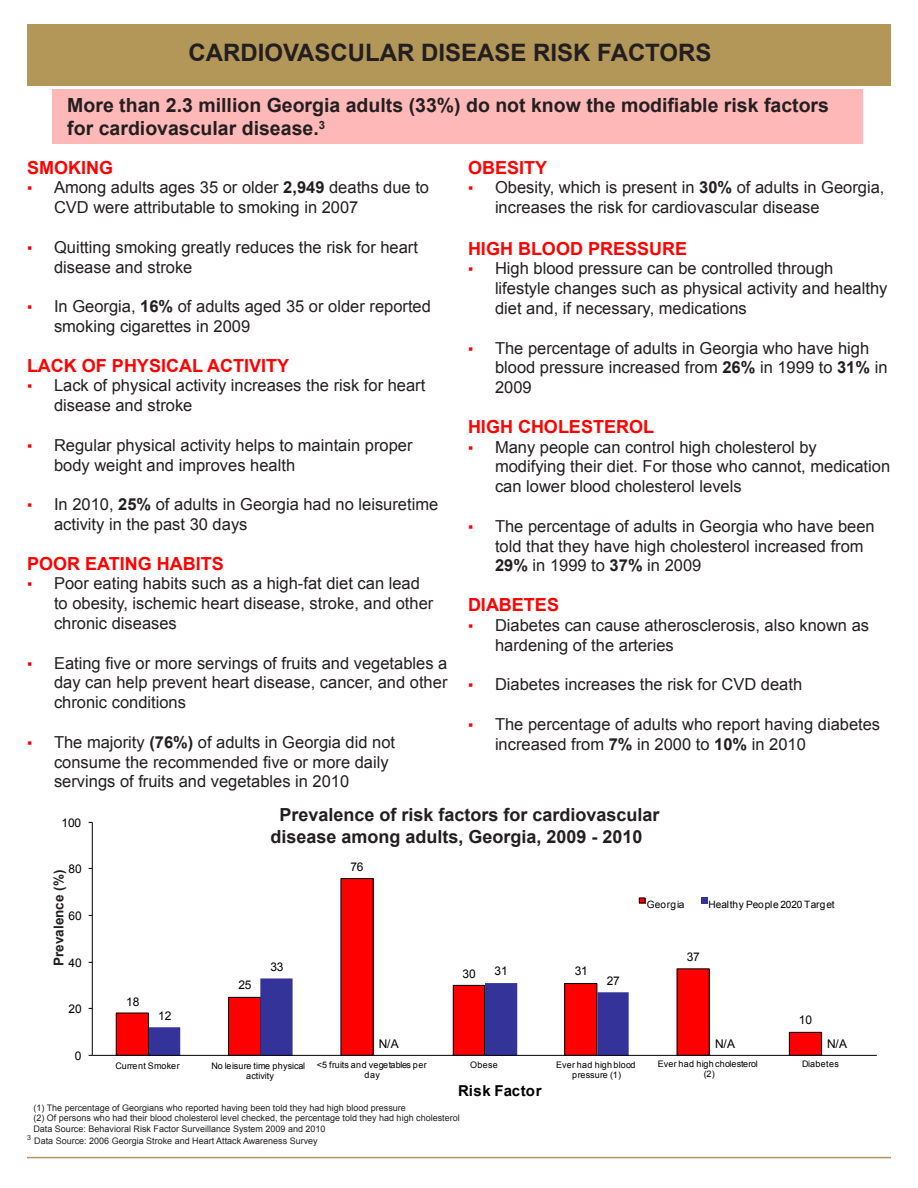
<style>
.page{position:relative;width:918px;height:1188px;background:#fff}
.page>*{position:absolute;margin:0;border:0;box-sizing:border-box;transform-origin:0 0}
.t1{font:700 24px "Arial";color:#231f20}
.t2{font:700 19.5px/23.4px "Arial";color:#231f20}
.t3{font:700 18px "Arial";color:#f00}
.t4{font:700 18px/21.6px "Arial";color:#231f20}
.t5{font:16.5px/19.8px "Arial";color:#231f20}
.t6{font:700 15px "Arial";letter-spacing:.025em;color:#000}
.t7{font:700 13.5px "Arial";color:#231f20}
.t8{font:12px "Arial";letter-spacing:-.02em;color:#000}
.t9{font:10.2px "Arial";letter-spacing:-.005em;color:#000}
.t10{font:10.2px "Arial";letter-spacing:.035em;color:#000}
.t11{font:9px/10.4px "Arial";color:#231f20}
.t12{font:9px/9.9px "Arial";letter-spacing:.02em;color:#000;text-align:center}
.t13{font:9px/9.9px "Arial";letter-spacing:.045em;color:#000;text-align:center}
.t14{font:9px/9.9px "Arial";color:#000;text-align:center}
.s1{font-style:inherit}
.s2{font-size:15px;color:#f00}
.s3{font-weight:700}
</style>
<div class="page">
<div style="left:27px;top:24px;width:864px;height:62px;background:#b39759"></div>
<hr style="left:27px;top:1157px;width:864px;height:1px;background:#b39759">
<div style="left:53px;top:89px;width:810px;height:55px;background:#ffb8b8"></div>
<div style="left:116px;top:1013px;width:32px;height:42px;background:#f00"></div>
<div style="left:116px;top:1013px;width:33px;height:43px;border:1px solid #000"></div>
<div style="left:341px;top:879px;width:32px;height:176px;background:#f00"></div>
<div style="left:677px;top:969px;width:32px;height:86px;background:#f00"></div>
<div style="left:789px;top:1032px;width:33px;height:23px;background:#f00"></div>
<div style="left:789px;top:1032px;width:33px;height:24px;border:1px solid #000"></div>
<svg style="left:149px;top:978px;width:480px;height:77px"></svg>
<hr style="left:92px;top:822px;width:1px;height:233px;background:#000">
<hr style="left:92px;top:1055px;width:785px;height:1px;background:#000">
<svg style="left:639px;top:897px;width:7px;height:6px"></svg>
<div style="left:701px;top:897px;width:7px;height:7px;background:#339"></div>
<p class="t1" style="left:188px;top:37px;width:525px">CARDIOVASCULAR DISEASE RISK FACTORS</p>
<p class="t2" style="left:67px;top:94px;width:763px"><span class="s1">More than</span> 2.3 million Georgia adults (33%) do not know the modifiable risk factors for cardiovascular disease.<sup>3</sup></p>
<p class="t3" style="left:27px;top:155px;width:88px">SMOKING</p>
<p class="t5" style="left:54px;top:178px;width:377px;text-indent:-27px"><span class="s2">▪</span> <span class="s1">Among adults ages 35 or older</span> <span class="s3">2,949</span> deaths due to<br>CVD were attributable to smoking in 2007</p>
<p class="t5" style="left:54px;top:237px;width:366px;text-indent:-27px"><span class="s2">▪</span> Quitting smoking greatly reduces the risk for heart disease and stroke</p>
<p class="t5" style="left:54px;top:297px;width:378px;text-indent:-27px"><span class="s2">▪</span> In Georgia, <span class="s3">16%</span> of adults age<span class="s1">d</span> 35 or older reported smoking cigarettes in 2009</p>
<p class="t3" style="left:27px;top:353px;width:264px">LACK OF PHYSICAL ACTIVITY</p>
<p class="t5" style="left:54px;top:376px;width:373px;text-indent:-27px"><span class="s2">▪</span> Lack of physical activity increases the risk for heart disease and stroke</p>
<p class="t5" style="left:54px;top:435px;width:360px;text-indent:-27px"><span class="s2">▪</span> Regular physical activity helps to maintain proper body weight and improves health</p>
<p class="t5" style="left:54px;top:495px;width:386px;text-indent:-27px"><span class="s2">▪</span> In 2010, <span class="s3">25%</span> of adults <span class="s1">in Georgia</span> had no leisuretime activity in the past 30 days</p>
<p class="t3" style="left:27px;top:551px;width:198px">POOR EATING HABITS</p>
<p class="t5" style="left:54px;top:574px;width:381px;text-indent:-27px"><span class="s2">▪</span> Poor eating habits such as a high-fat diet can lead to obesity, ischemic heart disease, stroke, and other chronic diseases</p>
<p class="t5" style="left:54px;top:653px;width:395px;text-align:justify;text-indent:-27px"><span class="s2">▪</span> Eating five or more servings of fruits and vegetables a day can help prevent heart disease, cancer, and other chronic conditions</p>
<p class="t5" style="left:54px;top:732px;width:343px;text-indent:-27px"><span class="s2">▪</span> The majority <span class="s3">(76%)</span> of adults in Georgia did not consume the recommended five or more daily servings of fruits and vegetables in 2010</p>
<p class="t3" style="left:468px;top:155px;width:81px">OBESITY</p>
<p class="t5" style="left:495px;top:178px;width:391px;text-indent:-27px"><span class="s2">▪</span> Obesity, which is present in <span class="s3">30%</span> of adults in Georgia, increases the risk for cardiovascular disease</p>
<p class="t3" style="left:468px;top:236px;width:221px">HIGH BLOOD PRESSURE</p>
<p class="t5" style="left:495px;top:259px;width:394px;text-indent:-27px"><span class="s2">▪</span> High blood pressure can be controlled through lifestyle changes such as physical activity and healthy diet and, if necessary, medications</p>
<p class="t5" style="left:495px;top:338px;width:394px;text-indent:-27px"><span class="s2">▪</span> The percentage of adults in Georgia who have high blood pressure increase<span class="s1">d</span> from <span class="s3">26%</span> in 1999 to <span class="s3">31%</span> in<br>2009</p>
<p class="t3" style="left:468px;top:415px;width:188px">HIGH CHOLESTEROL</p>
<p class="t5" style="left:495px;top:437px;width:397px;text-indent:-27px"><span class="s2">▪</span> Many people can control high cholesterol by modifying their diet. For those who cannot, medication can lower blood cholesterol levels</p>
<p class="t5" style="left:495px;top:516px;width:381px;text-indent:-27px"><span class="s2">▪</span> The percentage of adults in Georgia who have been told that they have high cholesterol increased from<br><span class="s3">29%</span> in 1999 to <span class="s3">37%</span> in 2009</p>
<p class="t3" style="left:468px;top:593px;width:93px">DIABETES</p>
<p class="t5" style="left:495px;top:615px;width:376px;text-indent:-27px"><span class="s2">▪</span> Diabetes can cause atherosclerosis, also known as hardening of the arteries</p>
<p class="t5" style="left:468px;top:675px;width:336px"><span class="s2">▪</span> Diabetes increases the risk for CVD death</p>
<p class="t5" style="left:495px;top:714px;width:387px;text-indent:-27px"><span class="s2">▪</span> The percentage of adults who report having diabetes increased from <span class="s3">7%</span> in 2000 to <span class="s3">10%</span> in 2010</p>
<p class="t8" style="left:62px;top:815px;width:21px">100</p>
<p class="t8" style="left:69px;top:861px;width:15px">80</p>
<p class="t7" style="left:50px;top:966px;width:98px;rotate:-90deg">Prevalence (%)</p>
<p class="t8" style="left:69px;top:908px;width:15px">60</p>
<p class="t8" style="left:69px;top:955px;width:15px">40</p>
<p class="t8" style="left:69px;top:1001px;width:15px">20</p>
<p class="t8" style="left:75px;top:1048px;width:8px">0</p>
<p class="t4" style="left:270px;top:805px;width:391px;text-indent:9px">Prevalence of risk factors for cardiovascular disease among adults, Georgia, 2009 <span class="s1">-</span> 2010</p>
<p class="t8" style="left:126px;top:994px;width:15px">18</p>
<p class="t8" style="left:158px;top:1008px;width:15px">12</p>
<p class="t8" style="left:238px;top:977px;width:15px">25</p>
<p class="t8" style="left:270px;top:959px;width:15px">33</p>
<p class="t8" style="left:351px;top:858px;width:15px">76</p>
<p class="t8" style="left:379px;top:1036px;width:21px">N/A</p>
<p class="t8" style="left:463px;top:966px;width:15px">30</p>
<p class="t8" style="left:575px;top:963px;width:15px">31</p>
<p class="t8" style="left:495px;top:963px;width:15px">31</p>
<p class="t8" style="left:607px;top:973px;width:15px">27</p>
<p class="t10" style="left:647px;top:897px;width:39px">Georgia</p>
<p class="t9" style="left:709px;top:897px;width:128px">Healthy People 2020 Target</p>
<p class="t8" style="left:687px;top:949px;width:15px">37</p>
<p class="t8" style="left:799px;top:1012px;width:15px">10</p>
<p class="t8" style="left:715px;top:1036px;width:21px">N/A</p>
<p class="t8" style="left:827px;top:1036px;width:21px">N/A</p>
<p class="t12" style="left:116px;top:1061px;width:66px">Current Smoker</p>
<p class="t14" style="left:211px;top:1061px;width:95px">No leisure time physical activity</p>
<p class="t12" style="left:317px;top:1060px;width:112px">&lt;5 fruits and vegetables per day</p>
<p class="t12" style="left:470px;top:1060px;width:29px">Obese</p>
<p class="t13" style="left:556px;top:1060px;width:81px">Ever had high blood pressure (1)</p>
<p class="t12" style="left:658px;top:1059px;width:102px">Ever had high cholesterol (2)</p>
<p class="t13" style="left:802px;top:1059px;width:38px">Diabetes</p>
<p class="t6" style="left:458px;top:1081px;width:85px">Risk Factor</p>
<p class="t11" style="left:33px;top:1103px;width:428px">(1) The percentage of Georgians who reported having been told they had high blood pressure<br>(2) Of persons who had their blood cholesterol level checked, the percentage told they had high cholesterol<br>Data Source: Behavioral Risk Factor Surveillance System 2009 and 2010</p>
<p class="t11" style="left:27px;top:1136px;width:292px"><sup>3</sup> Data Source: 2006 Georgia Stroke and Heart Attack Awareness Survey</p>
</div>
